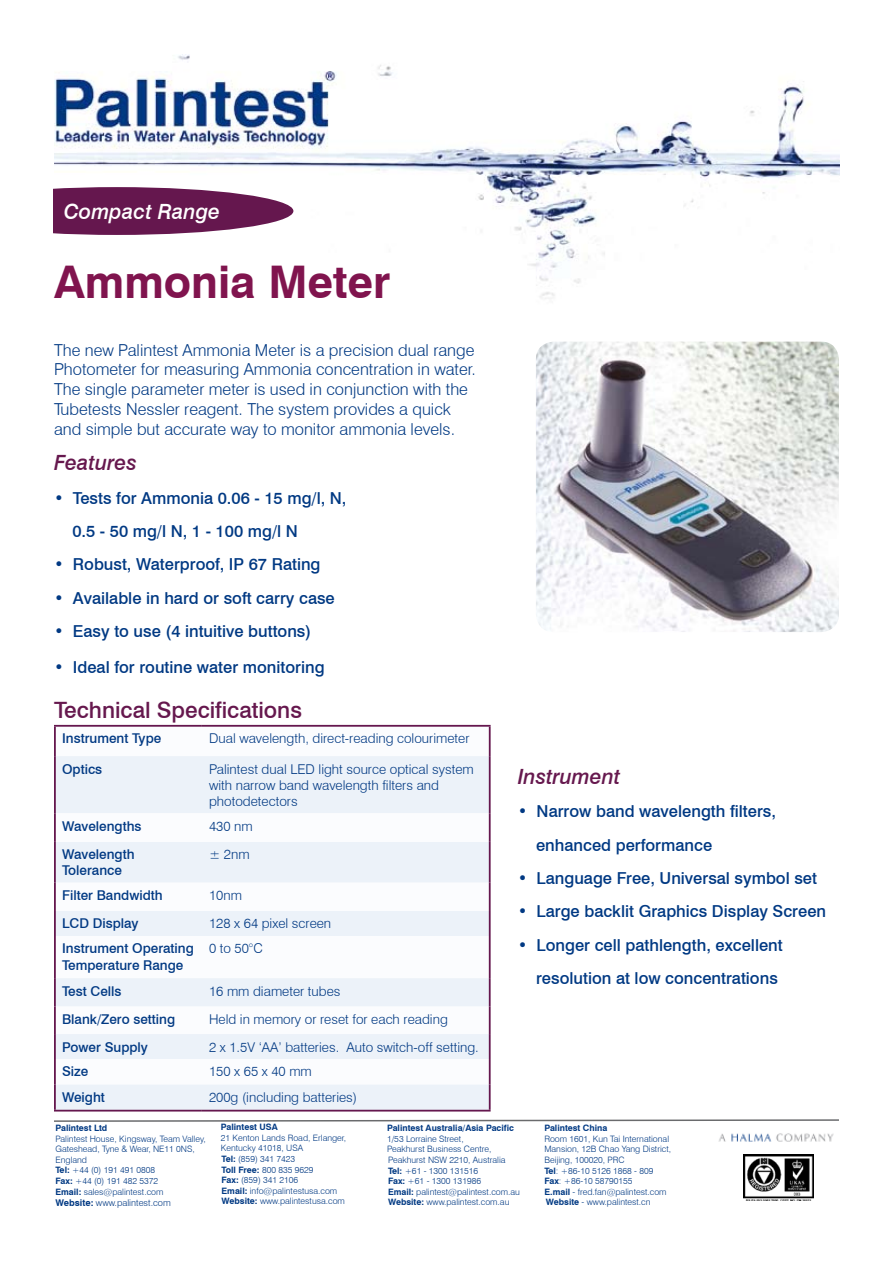
<style>
.page{position:relative;width:893px;height:1263px;background:#fff}
.page>*{position:absolute;margin:0;border:0;box-sizing:border-box;transform-origin:0 0}
.t1{font:700 45px "Swiss 721 BT";color:#80144e}
.t2{font:500 22.5px "Swiss 721 BT";color:#66184e}
.t3{font:italic 500 21px "Swiss 721 BT";color:#66184e}
.t4{font:italic 500 21px "Swiss 721 BT";color:#fff}
.t5{font:500 16.5px/33.5px "Swiss 721 BT";color:#013983}
.t6{font:300 16.5px/19.8px "Swiss 721 BT";color:#013983}
.t7{font:300 13.5px/16.2px "Swiss 721 BT";color:#013983}
.t8{font:500 13.5px/16.2px "Swiss 721 BT";color:#013983}
.t9{font:300 9.3px "Swiss 721 BT";color:#013983}
.t10{font:300 8.85px/10.5px "Swiss 721 BT";color:#013983}
.t11{font:700 8.85px "Swiss 721 BT";color:#013983}
.s1{font-weight:700}
</style>
<div class="page">
<img style="left:54px;top:54px;width:785px;height:245px">
<img style="left:744px;top:1154px;width:70px;height:46px">
<img style="left:718px;top:1133px;width:116px;height:9px">
<svg style="left:54px;top:1119px;width:785px;height:3px"></svg>
<div style="left:56px;top:756px;width:433px;height:354px;background:#ecf2f9"></div>
<svg style="left:56px;top:813px;width:433px;height:271px"></svg>
<hr style="left:54px;top:725px;width:148px;height:2px;background:#65174e">
<hr style="left:54px;top:727px;width:2px;height:29px;background:#65174e">
<hr style="left:202px;top:725px;width:289px;height:2px;background:#65174e">
<hr style="left:489px;top:727px;width:2px;height:29px;background:#65174e">
<hr style="left:54px;top:756px;width:2px;height:57px;background:#65174e">
<hr style="left:489px;top:756px;width:2px;height:57px;background:#65174e">
<hr style="left:54px;top:813px;width:2px;height:29px;background:#65174e">
<hr style="left:489px;top:813px;width:2px;height:29px;background:#65174e">
<hr style="left:54px;top:842px;width:2px;height:41px;background:#65174e">
<hr style="left:489px;top:842px;width:2px;height:41px;background:#65174e">
<hr style="left:54px;top:883px;width:2px;height:28px;background:#65174e">
<hr style="left:489px;top:883px;width:2px;height:28px;background:#65174e">
<hr style="left:54px;top:911px;width:2px;height:25px;background:#65174e">
<hr style="left:489px;top:911px;width:2px;height:25px;background:#65174e">
<hr style="left:54px;top:936px;width:2px;height:42px;background:#65174e">
<hr style="left:489px;top:936px;width:2px;height:42px;background:#65174e">
<hr style="left:54px;top:978px;width:2px;height:28px;background:#65174e">
<hr style="left:489px;top:978px;width:2px;height:28px;background:#65174e">
<hr style="left:54px;top:1006px;width:2px;height:28px;background:#65174e">
<hr style="left:489px;top:1006px;width:2px;height:28px;background:#65174e">
<hr style="left:54px;top:1034px;width:2px;height:25px;background:#65174e">
<hr style="left:489px;top:1034px;width:2px;height:25px;background:#65174e">
<hr style="left:54px;top:1059px;width:2px;height:25px;background:#65174e">
<hr style="left:489px;top:1059px;width:2px;height:25px;background:#65174e">
<hr style="left:54px;top:1084px;width:2px;height:26px;background:#65174e">
<hr style="left:489px;top:1084px;width:2px;height:26px;background:#65174e">
<hr style="left:54px;top:1110px;width:148px;height:1px;background:#65174e">
<hr style="left:202px;top:1110px;width:289px;height:1px;background:#65174e">
<svg style="left:53px;top:187px;width:240px;height:48px"></svg>
<img style="left:536px;top:342px;width:303px;height:290px;border-radius:18px">
<h3 class="t4" style="left:64px;top:198px;width:158px">Compact Range</h3>
<h1 class="t1" style="left:54px;top:254px;width:338px">Ammonia Meter</h1>
<p class="t6" style="left:54px;top:340px;width:423px">The new Palintest Ammonia Meter is a precision dual range Photometer for measuring Ammonia concentration in water.<br>The single parameter meter is used in conjunction with the Tubetests Nessler reagent. The system provides a quick and simple but accurate way to monitor ammonia levels.</p>
<h3 class="t3" style="left:54px;top:450px;width:84px">Features</h3>
<h3 class="t5" style="left:72px;top:481px;width:276px;text-indent:-18px">• Tests for Ammonia 0.06 - 15 mg/l, N,<br>0.5 - 50 mg/l N, 1 - 100 mg/l N</h3>
<h3 class="t5" style="left:54px;top:548px;width:268px">• Robust, Waterproof, IP 67 Rating</h3>
<h3 class="t5" style="left:54px;top:581px;width:282px">• Available in hard or soft carry case</h3>
<h3 class="t5" style="left:54px;top:614px;width:259px">• Easy to use (4 intuitive buttons)</h3>
<h3 class="t5" style="left:54px;top:650px;width:272px">• Ideal for routine water monitoring</h3>
<h2 class="t2" style="left:54px;top:696px;width:250px">Technical Specifications</h2>
<h3 class="t8" style="left:62px;top:730px;width:101px">Instrument Type</h3>
<h3 class="t7" style="left:209px;top:730px;width:262px">Dual wavelength, direct-reading colourimeter</h3>
<h3 class="t8" style="left:62px;top:761px;width:42px">Optics</h3>
<h3 class="t7" style="left:209px;top:761px;width:266px">Palintest dual LED light source optical system with narrow band wavelength filters and photodetectors</h3>
<h3 class="t8" style="left:62px;top:818px;width:81px">Wavelengths</h3>
<h3 class="t7" style="left:209px;top:818px;width:45px">430 nm</h3>
<h3 class="t8" style="left:62px;top:846px;width:74px">Wavelength<br>Tolerance</h3>
<h3 class="t7" style="left:209px;top:846px;width:42px">± 2nm</h3>
<h3 class="t8" style="left:62px;top:887px;width:102px">Filter Bandwidth</h3>
<h3 class="t7" style="left:209px;top:887px;width:34px">10nm</h3>
<h3 class="t8" style="left:62px;top:915px;width:78px">LCD Display</h3>
<h3 class="t7" style="left:209px;top:915px;width:124px">128 x 64 pixel screen</h3>
<h3 class="t8" style="left:62px;top:940px;width:133px">Instrument Operating<br>Temperature Range</h3>
<h3 class="t7" style="left:209px;top:940px;width:55px">0 to 50°C</h3>
<h3 class="t8" style="left:62px;top:982px;width:61px">Test Cells</h3>
<h3 class="t7" style="left:209px;top:982px;width:133px">16 mm diameter tubes</h3>
<h3 class="t8" style="left:62px;top:1011px;width:115px">Blank/Zero setting</h3>
<h3 class="t7" style="left:209px;top:1011px;width:240px">Held in memory or reset for each reading</h3>
<h3 class="t8" style="left:62px;top:1038px;width:87px">Power Supply</h3>
<h3 class="t7" style="left:209px;top:1038px;width:271px">2 x 1.5V ‘AA’ batteries. Auto switch-off setting.</h3>
<h3 class="t8" style="left:62px;top:1063px;width:28px">Size</h3>
<h3 class="t7" style="left:209px;top:1063px;width:104px">150 x 65 x 40 mm</h3>
<h3 class="t8" style="left:62px;top:1089px;width:44px">Weight</h3>
<h3 class="t7" style="left:209px;top:1089px;width:150px">200g (including batteries)</h3>
<h3 class="t3" style="left:518px;top:764px;width:104px">Instrument</h3>
<h3 class="t5" style="left:536px;top:794px;width:241px;text-indent:-18px">• Narrow band wavelength filters, enhanced performance</h3>
<h3 class="t5" style="left:518px;top:861px;width:301px">• Language Free, Universal symbol set</h3>
<h3 class="t5" style="left:518px;top:895px;width:310px">• Large backlit Graphics Display Screen</h3>
<h3 class="t5" style="left:518px;top:928px;width:267px;text-align:right">• Longer cell pathlength, excellent resolution at low concentrations</h3>
<p class="t11" style="left:56px;top:1122px;width:53px">Palintest Ltd</p>
<p class="t10" style="left:56px;top:1133px;width:152px">Palintest House, Kingsway, Team Valley,<br>Gateshead, Tyne &amp; Wear, NE11 0NS,<br>England<br><span class="s1">Tel:</span> +44 (0) 191 491 0808<br><span class="s1">Fax:</span> +44 (0) 191 482 5372<br><span class="s1">Email:</span> sales@palintest.com</p>
<p class="t9" style="left:56px;top:1197px;width:117px"><span class="s1">Website:</span> www.palintest.com</p>
<p class="t11" style="left:221px;top:1122px;width:58px">Palintest USA</p>
<p class="t10" style="left:221px;top:1132px;width:127px">21 Kenton Lands Road, Erlanger,<br>Kentucky 41018, USA<br><span class="s1">Tel:</span> (859) 341 7423<br><span class="s1">Toll Free:</span> 800 835 9629<br><span class="s1">Fax:</span> (859) 341 2106<br><span class="s1">Email:</span> info@palintestusa.com<br><span class="s1">Website:</span> www.palintestusa.com</p>
<p class="t11" style="left:387px;top:1123px;width:128px">Palintest Australia/Asia Pacific</p>
<p class="t10" style="left:387px;top:1133px;width:134px">1/53 Lorraine Street,<br>Peakhurst Business Centre,<br>Peakhurst NSW 2210, Australia<br><span class="s1">Tel:</span> +61 - 1300 131516<br><span class="s1">Fax:</span> +61 - 1300 131986<br><span class="s1">Email:</span> palintest@palintest.com.au<br><span class="s1">Website:</span> www.palintest.com.au</p>
<p class="t11" style="left:544px;top:1123px;width:65px">Palintest China</p>
<p class="t10" style="left:544px;top:1133px;width:128px">Room 1601, Kun Tai International<br>Mansion, 12B Chao Yang District,<br>Beijing, 100020, PRC<br><span class="s1">Tel</span>: +86-10 5126 1868 - 809<br><span class="s1">Fax</span>: +86-10 58790155<br><span class="s1">E.mail</span> - fred.fan@palintest.com<br><span class="s1">Website</span> - www.palintest.cn</p>
</div>
